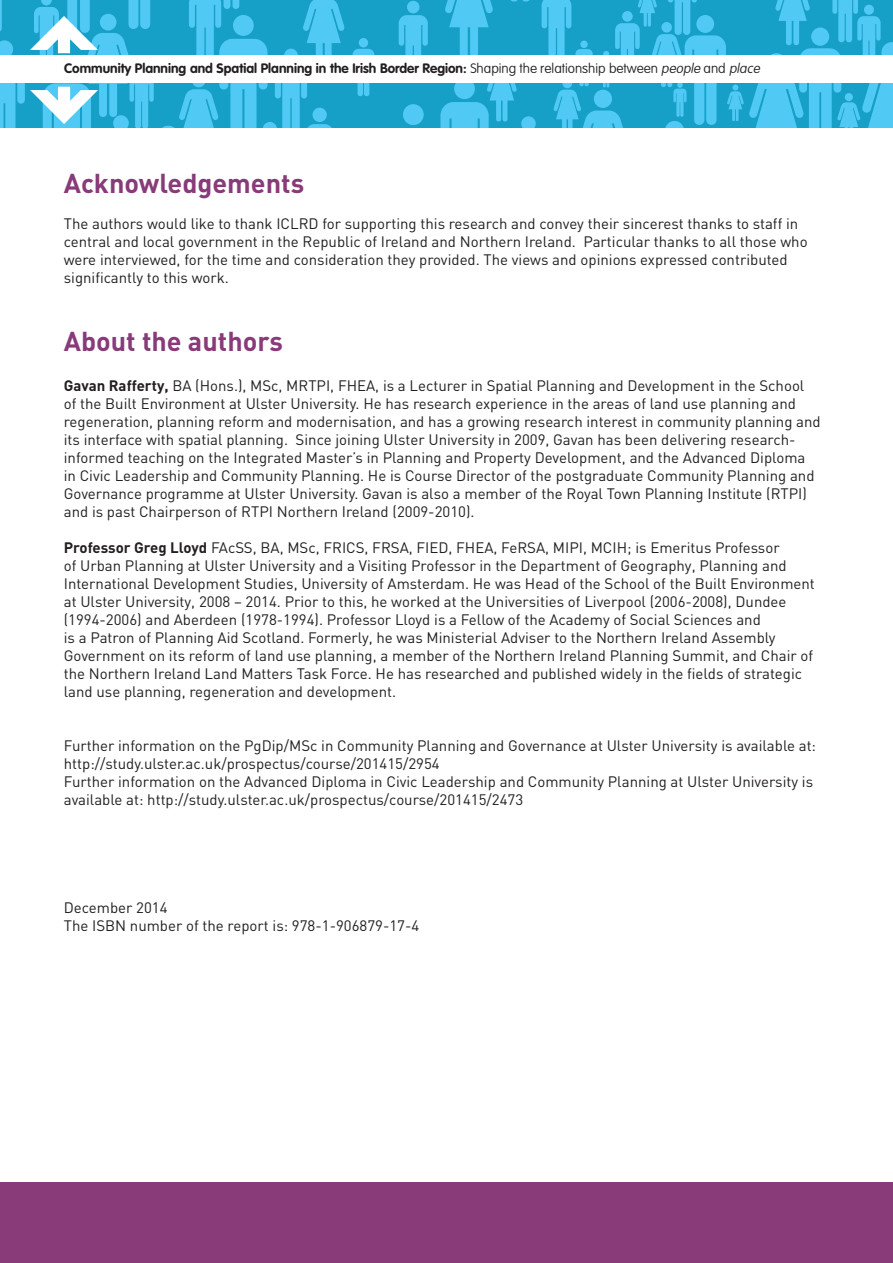
<style>
.page{position:relative;width:893px;height:1263px;background:#fff}
.page>*{position:absolute;margin:0;border:0;box-sizing:border-box;transform-origin:0 0}
.t1{font:700 27px "DIN";color:#883a79}
.t2{font:15px/18px "DIN";color:#231f20}
.t3{font:700 13.5px "VAG Rounded";color:#231f20}
.s1{font-weight:100}
.s2{font-weight:100;font-style:italic}
.s3{font-weight:700}
</style>
<div class="page">
<div style="left:0;top:1182px;width:893px;height:81px;background:#883a79"></div>
<div style="left:0;top:0;width:893px;height:128px;background:#16a0c7"></div>
<div style="left:403px;top:104px;width:21px;height:21px;background:#50caf5;border-radius:50%"></div>
<svg style="left:352px;top:49px;width:22px;height:47px"></svg>
<div style="left:359px;top:38px;width:9px;height:9px;background:#50caf5;border-radius:50%"></div>
<svg style="left:399px;top:15px;width:29px;height:40px"></svg>
<div style="left:407px;top:1px;width:12px;height:12px;background:#50caf5;border-radius:50%"></div>
<div style="left:0;top:55px;width:893px;height:28px;background:#fff"></div>
<svg style="left:440px;top:0;width:453px;height:128px"></svg>
<svg style="left:0;top:0;width:345px;height:128px"></svg>
<p class="t3" style="left:64px;top:61px;width:700px">Community Planning and Spatial Planning in the Irish Border Region: <span class="s1">Shaping the relationship between</span> <span class="s2">people</span> <span class="s1">and</span> <span class="s2">place</span></p>
<h1 class="t1" style="left:64px;top:165px;width:242px">Acknowledgements</h1>
<p class="t2" style="left:64px;top:214px;width:745px">The authors would like to thank ICLRD for supporting this research and convey their sincerest thanks to staff in central and local government in the Republic of Ireland and Northern Ireland. Particular thanks to all those who were interviewed, for the time and consideration they provided. The views and opinions expressed contributed significantly to this work.</p>
<h1 class="t1" style="left:64px;top:324px;width:221px">About the authors</h1>
<p class="t2" style="left:64px;top:376px;width:758px"><span class="s3">Gavan Rafferty,</span> BA (Hons.), MSc, MRTPI, FHEA, is a Lecturer in Spatial Planning and Development in the School of the Built Environment at Ulster University. He has research experience in the areas of land use planning and regeneration, planning reform and modernisation, and has a growing research interest in community planning and its interface with spatial planning. Since joining Ulster University in 2009, Gavan has been delivering research&shy;informed teaching on the Integrated Master’s in Planning and Property Development, and the Advanced Diploma in Civic Leadership and Community Planning. He is Course Director of the postgraduate Community Planning and Governance programme at Ulster University. Gavan is also a member of the Royal Town Planning Institute (RTPI) and is past Chairperson of RTPI Northern Ireland (2009-2010).</p>
<p class="t2" style="left:64px;top:538px;width:753px"><span class="s3">Professor Greg Lloyd</span> FAcSS, BA, MSc, FRICS, FRSA, FIED, FHEA, FeRSA, MIPI, MCIH; is Emeritus Professor<br>of Urban Planning at Ulster University and a Visiting Professor in the Department of Geography, Planning and International Development Studies, University of Amsterdam. He was Head of the School of the Built Environment at Ulster University, 2008 – 2014. Prior to this, he worked at the Universities of Liverpool (2006-2008), Dundee (1994-2006) and Aberdeen (1978-1994). Professor Lloyd is a Fellow of the Academy of Social Sciences and<br>is a Patron of Planning Aid Scotland. Formerly, he was Ministerial Adviser to the Northern Ireland Assembly Government on its reform of land use planning, a member of the Northern Ireland Planning Summit, and Chair of the Northern Ireland Land Matters Task Force. He has researched and published widely in the fields of strategic land use planning, regeneration and development.</p>
<p class="t2" style="left:64px;top:736px;width:754px">Further information on the PgDip/MSc in Community Planning and Governance at Ulster University is available at: http://study.ulster.ac.uk/prospectus/course/201415/2954<br>Further information on the Advanced Diploma in Civic Leadership and Community Planning at Ulster University is available at: http://study.ulster.ac.uk/prospectus/course/201415/2473</p>
<p class="t2" style="left:64px;top:898px;width:357px">December 2014<br>The ISBN number of the report is: 978-1-906879-17-4</p>
</div>
